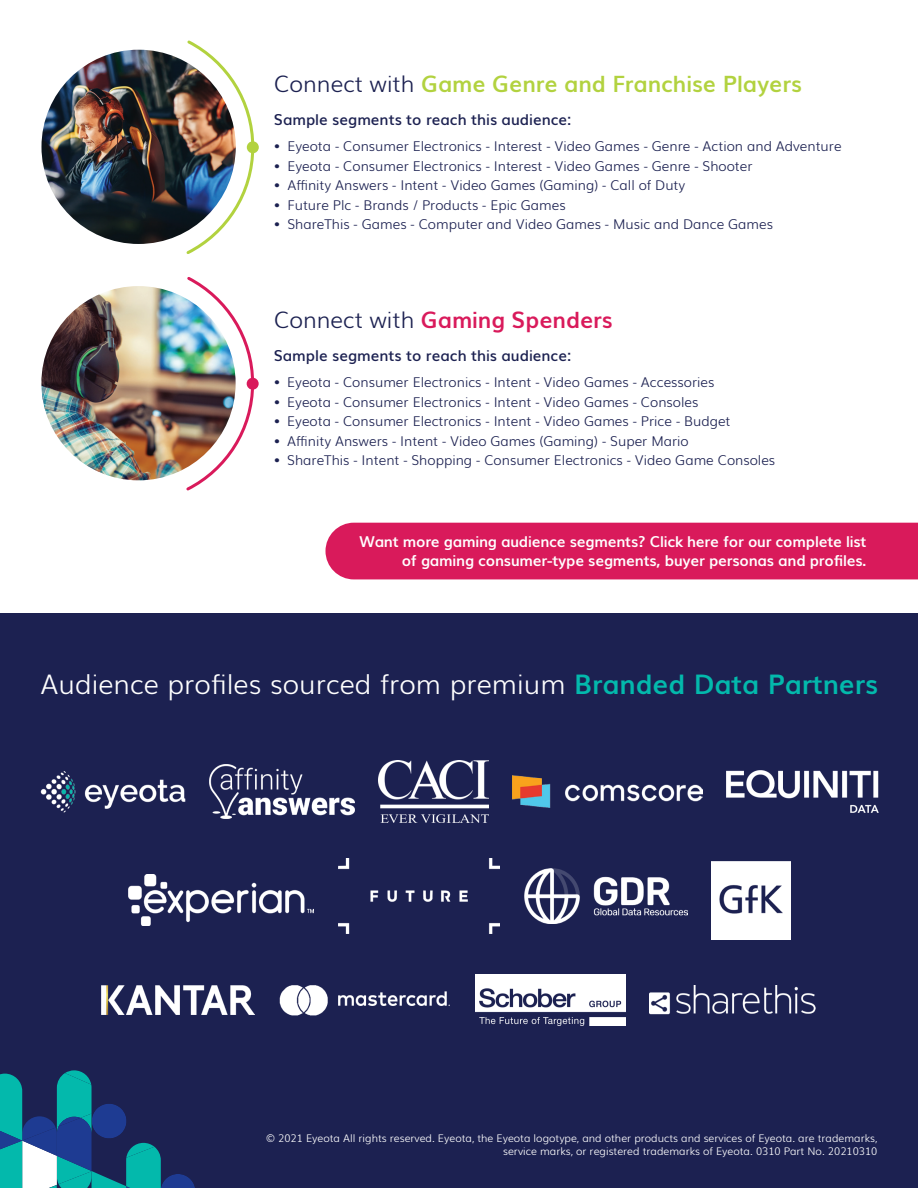
<style>
.page{position:relative;width:918px;height:1188px;background:#fff}
.page>*{position:absolute;margin:0;border:0;box-sizing:border-box;transform-origin:0 0}
.t1{font:300 27px "Muli";color:#fff}
.t2{font:700 22.5px "Muli";color:#b2d23f}
.t3{font:700 22.5px "Muli";color:#d91a5b}
.t4{font:700 15px/19.5px "Muli";letter-spacing:-.01em;color:#fff;text-align:right}
.t5{font:600 15px "Muli";color:#1c2151}
.t6{font:300 13.5px "Muli";color:#1c2151}
.t7{font:300 10.5px/12.6px "Muli";color:#fff;text-align:right}
.s1{font-weight:300;color:#1c2151}
.s2{font-weight:700;color:#03b9ac}
</style>
<div class="page">
<div style="left:0;top:614px;width:918px;height:574px;background:#1c2151"></div>
<svg style="left:185px;top:40px;width:71px;height:214px"></svg>
<div style="left:247px;top:141px;width:12px;height:12px;background:#b2d23f;border-radius:50%"></div>
<img style="left:41px;top:50px;width:195px;height:194px;border-radius:97px">
<svg style="left:0;top:1070px;width:195px;height:118px"></svg>
<div style="left:325px;top:523px;width:593px;height:56px;background:#d91a5b"></div>
<svg style="left:185px;top:277px;width:71px;height:214px"></svg>
<div style="left:247px;top:378px;width:12px;height:12px;background:#d91a5b;border-radius:50%"></div>
<img style="left:41px;top:286px;width:195px;height:194px;border-radius:97px">
<img style="left:727px;top:770px;width:151px;height:43px">
<img style="left:40px;top:771px;width:146px;height:42px">
<img style="left:209px;top:765px;width:145px;height:53px">
<img style="left:513px;top:776px;width:190px;height:31px">
<img style="left:378px;top:760px;width:111px;height:63px">
<img style="left:338px;top:858px;width:162px;height:76px">
<img style="left:712px;top:861px;width:78px;height:79px">
<img style="left:129px;top:874px;width:184px;height:51px">
<img style="left:524px;top:868px;width:163px;height:56px">
<img style="left:650px;top:986px;width:165px;height:29px">
<img style="left:279px;top:985px;width:171px;height:31px">
<img style="left:476px;top:975px;width:150px;height:51px">
<img style="left:101px;top:986px;width:153px;height:29px">
<h2 class="t2" style="left:274px;top:66px;width:529px"><span class="s1">Connect with</span> Game Genre and Franchise Players</h2>
<p class="t5" style="left:274px;top:107px;width:299px">Sample segments to reach this audience:</p>
<p class="t6" style="left:274px;top:135px;width:569px">• Eyeota - Consumer Electronics - Interest - Video Games - Genre - Action and Adventure</p>
<p class="t6" style="left:274px;top:155px;width:480px">• Eyeota - Consumer Electronics - Interest - Video Games - Genre - Shooter</p>
<p class="t6" style="left:274px;top:174px;width:413px">• Affinity Answers - Intent - Video Games (Gaming) - Call of Duty</p>
<p class="t6" style="left:274px;top:194px;width:293px">• Future Plc - Brands / Products - Epic Games</p>
<p class="t6" style="left:274px;top:213px;width:501px">• ShareThis - Games - Computer and Video Games - Music and Dance Games</p>
<h2 class="t3" style="left:274px;top:302px;width:340px"><span class="s1">Connect with</span> Gaming Spenders</h2>
<p class="t5" style="left:274px;top:344px;width:299px">Sample segments to reach this audience:</p>
<p class="t6" style="left:274px;top:372px;width:442px">• Eyeota - Consumer Electronics - Intent - Video Games - Accessories</p>
<p class="t6" style="left:274px;top:391px;width:426px">• Eyeota - Consumer Electronics - Intent - Video Games - Consoles</p>
<p class="t6" style="left:274px;top:411px;width:458px">• Eyeota - Consumer Electronics - Intent - Video Games - Price - Budget</p>
<p class="t6" style="left:274px;top:430px;width:417px">• Affinity Answers - Intent - Video Games (Gaming) - Super Mario</p>
<p class="t6" style="left:274px;top:450px;width:503px">• ShareThis - Intent - Shopping - Consumer Electronics - Video Game Consoles</p>
<p class="t4" style="left:359px;top:531px;width:509px">Want more gaming audience segments? Click here for our complete list of gaming consumer-type segments, buyer personas and profiles.</p>
<h1 class="t1" style="left:40px;top:663px;width:839px">Audience profiles sourced from premium <span class="s2">Branded Data Partners</span></h1>
<p class="t7" style="left:266px;top:1131px;width:613px">© 2021 Eyeota All rights reserved. Eyeota, the Eyeota logotype, and other products and services of Eyeota. are trademarks, service marks, or registered trademarks of Eyeota. 0310 Part No. 20210310</p>
</div>
